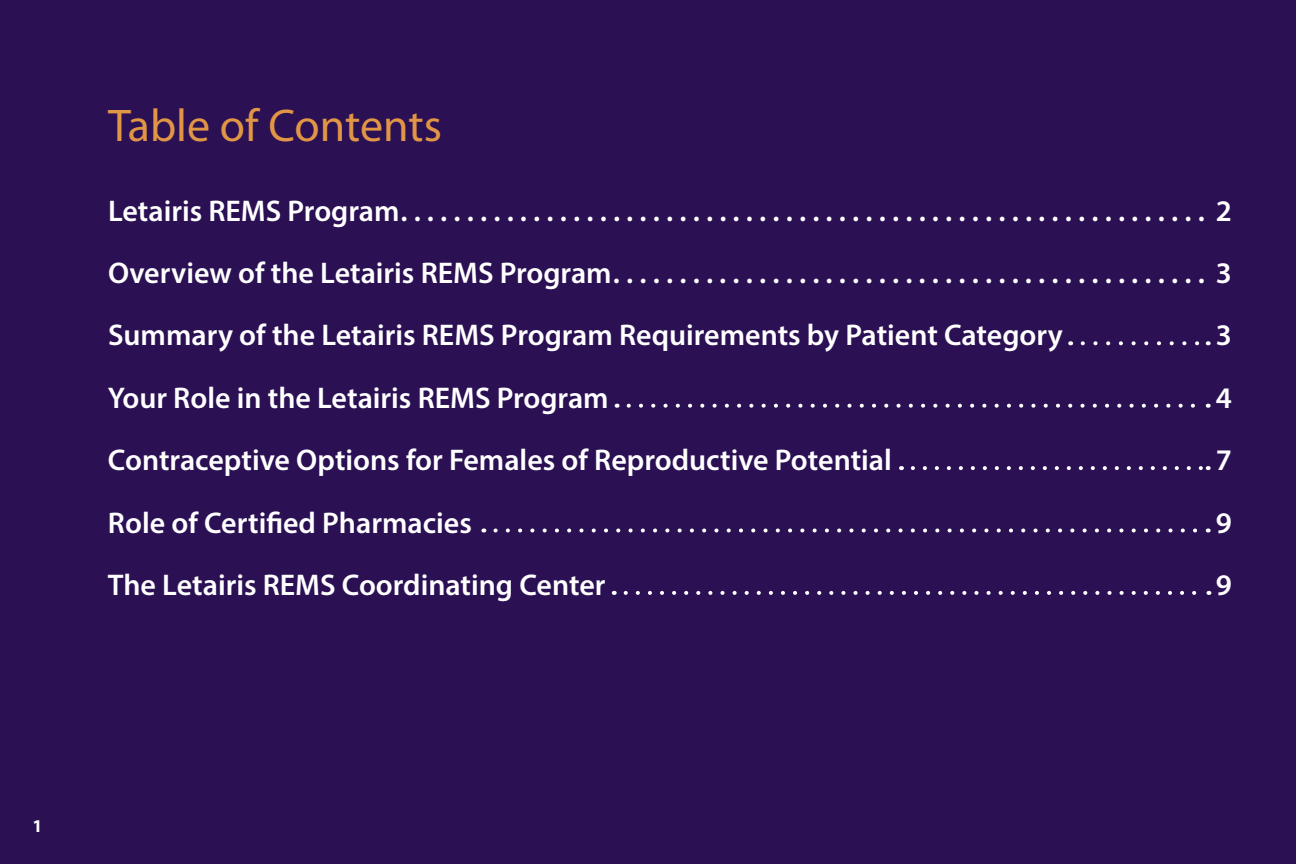
<style>
.page{position:relative;width:1296px;height:864px;background:#2b1054}
.page>*{position:absolute;margin:0;border:0;box-sizing:border-box;transform-origin:0 0}
.t1{font:46px "Myriad Pro";color:#e19646}
.t2{font:600 30px/62.4px "Myriad Pro";color:#fff;text-align:justify}
.t3{font:700 18px "Myriad Pro";color:#fff}
</style>
<div class="page">
<svg style="left:1083px;top:341px;width:117px;height:4px"></svg>
<svg style="left:629px;top:404px;width:566px;height:4px"></svg>
<svg style="left:913px;top:466px;width:289px;height:4px"></svg>
<svg style="left:495px;top:528px;width:703px;height:4px"></svg>
<svg style="left:626px;top:591px;width:583px;height:4px"></svg>
<h1 class="t1" style="left:108px;top:97px;width:335px">Table of Contents</h1>
<p class="t2" style="left:108px;top:178px;width:1126px">Letairis REMS Program . . . . . . . . . . . . . . . . . . . . . . . . . . . . . . . . . . . . . . . . . . . . . . . . . . . . . . . . . . . . 2<br>Overview of the Letairis REMS Program . . . . . . . . . . . . . . . . . . . . . . . . . . . . . . . . . . . . . . . . . . . . . 3<br>Summary of the Letairis REMS Program Requirements by Patient Category</p>
<p class="t2" style="left:1216px;top:303px;width:18px">3</p>
<p class="t2" style="left:108px;top:366px;width:502px">Your Role in the Letairis REMS Program</p>
<p class="t2" style="left:1216px;top:366px;width:18px">4</p>
<p class="t2" style="left:108px;top:428px;width:785px">Contraceptive Options for Females of Reproductive Potential</p>
<p class="t2" style="left:1216px;top:428px;width:18px">7</p>
<p class="t2" style="left:108px;top:490px;width:365px">Role of Certified Pharmacies</p>
<p class="t2" style="left:1216px;top:490px;width:18px">9</p>
<p class="t2" style="left:108px;top:553px;width:499px">The Letairis REMS Coordinating Center</p>
<p class="t2" style="left:1216px;top:553px;width:18px">9</p>
<p class="t3" style="left:32px;top:814px;width:11px">1</p>
</div>
